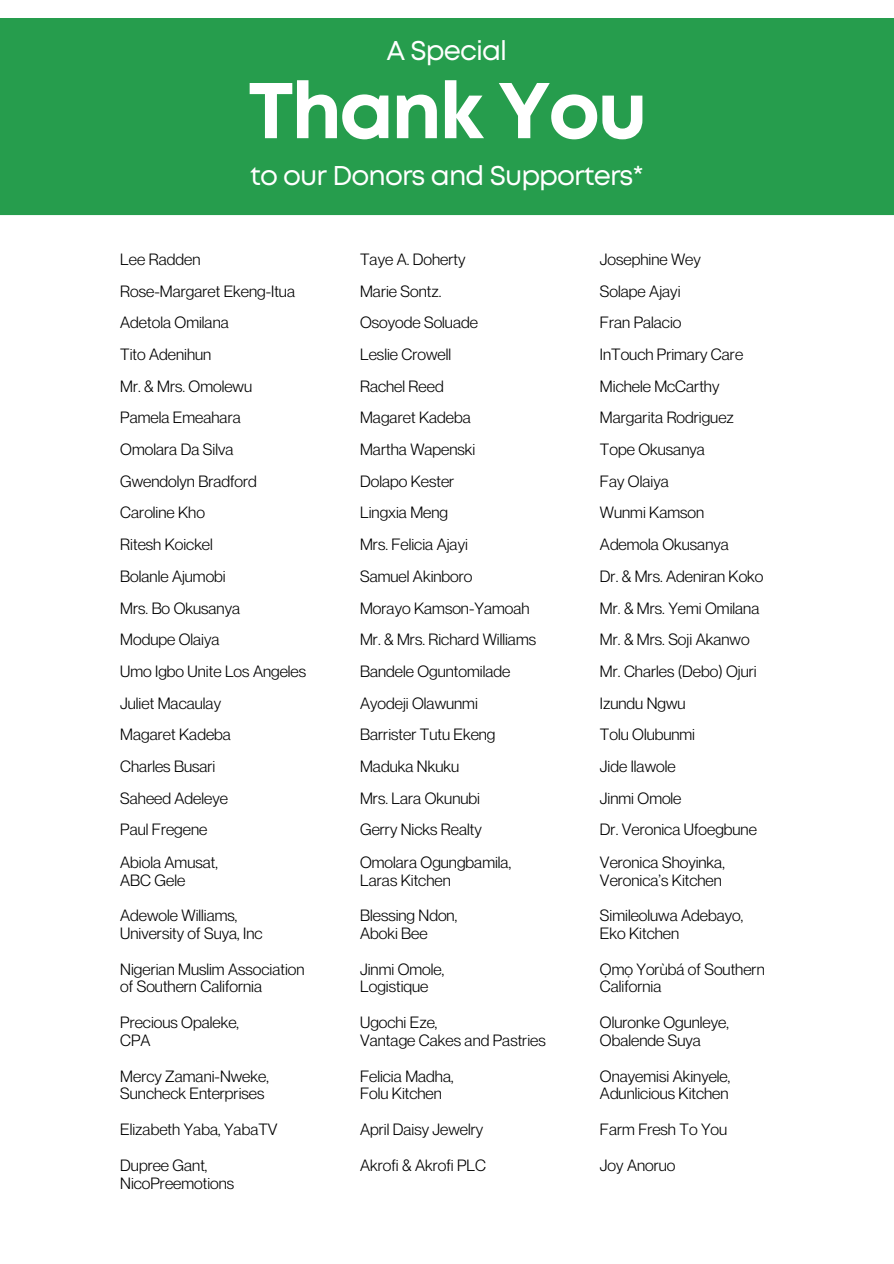
<style>
.page{position:relative;width:894px;height:1264px;background:#fff}
.page>*{position:absolute;margin:0;border:0;box-sizing:border-box;transform-origin:0 0}
.t1{font:700 78.75px "Mont";letter-spacing:-.03em;color:#fff}
.t2{font:27.15px "Mont";letter-spacing:-.03em;color:#fff}
.t3{font:16.05px/31.7px "Neue Montreal";color:#000}
</style>
<div class="page">
<div style="left:0;top:18px;width:893px;height:197px;background:#269d4d"></div>
<h2 class="t2" style="left:386px;top:40px;width:122px">A Special</h2>
<h1 class="t1" style="left:248px;top:81px;width:401px">Thank You</h1>
<h2 class="t2" style="left:250px;top:165px;width:394px">to our Donors and Supporters*</h2>
<p class="t3" style="left:120px;top:243px;width:187px">Lee Radden<br>Rose-Margaret Ekeng-Itua<br>Adetola Omilana<br>Tito Adenihun<br>Mr. &amp; Mrs. Omolewu<br>Pamela Emeahara<br>Omolara Da Silva<br>Gwendolyn Bradford<br>Caroline Kho<br>Ritesh Koickel<br>Bolanle Ajumobi<br>Mrs. Bo Okusanya<br>Modupe Olaiya<br>Umo Igbo Unite Los Angeles<br>Juliet Macaulay<br>Magaret Kadeba<br>Charles Busari<br>Saheed Adeleye<br>Paul Fregene<br>Abiola Amusat,</p>
<p class="t3" style="left:120px;top:863px;width:66px">ABC Gele</p>
<p class="t3" style="left:120px;top:906px;width:144px;line-height:17.9px">Adewole Williams,<br>University of Suya, Inc</p>
<p class="t3" style="left:120px;top:959px;width:186px;line-height:17.9px">Nigerian Muslim Association of Southern California</p>
<p class="t3" style="left:120px;top:1013px;width:120px;line-height:17.9px">Precious Opaleke,<br>CPA</p>
<p class="t3" style="left:120px;top:1066px;width:150px;line-height:17.9px">Mercy Zamani-Nweke,<br>Suncheck Enterprises</p>
<p class="t3" style="left:120px;top:1113px;width:159px">Elizabeth Yaba, YabaTV</p>
<p class="t3" style="left:120px;top:1155px;width:115px;line-height:17.9px">Dupree Gant,<br>NicoPreemotions</p>
<p class="t3" style="left:360px;top:243px;width:177px">Taye A. Doherty<br>Marie Sontz.<br>Osoyode Soluade<br>Leslie Crowell<br>Rachel Reed<br>Magaret Kadeba<br>Martha Wapenski<br>Dolapo Kester<br>Lingxia Meng<br>Mrs. Felicia Ajayi<br>Samuel Akinboro<br>Morayo Kamson-Yamoah<br>Mr. &amp; Mrs. Richard Williams<br>Bandele Oguntomilade<br>Ayodeji Olawunmi<br>Barrister Tutu Ekeng<br>Maduka Nkuku<br>Mrs. Lara Okunubi<br>Gerry Nicks Realty<br>Omolara Ogungbamila,</p>
<p class="t3" style="left:360px;top:863px;width:92px">Laras Kitchen</p>
<p class="t3" style="left:360px;top:906px;width:98px;line-height:17.9px">Blessing Ndon,<br>Aboki Bee</p>
<p class="t3" style="left:360px;top:959px;width:85px;line-height:17.9px">Jinmi Omole,<br>Logistique</p>
<p class="t3" style="left:360px;top:1013px;width:187px;line-height:17.9px">Ugochi Eze,<br>Vantage Cakes and Pastries</p>
<p class="t3" style="left:360px;top:1066px;width:95px;line-height:17.9px">Felicia Madha,<br>Folu Kitchen</p>
<p class="t3" style="left:360px;top:1113px;width:125px">April Daisy Jewelry</p>
<p class="t3" style="left:360px;top:1148px;width:127px">Akrofi &amp; Akrofi PLC</p>
<p class="t3" style="left:599px;top:243px;width:165px">Josephine Wey<br>Solape Ajayi<br>Fran Palacio<br>InTouch Primary Care<br>Michele McCarthy<br>Margarita Rodriguez<br>Tope Okusanya<br>Fay Olaiya<br>Wunmi Kamson<br>Ademola Okusanya<br>Dr. &amp; Mrs. Adeniran Koko<br>Mr. &amp; Mrs. Yemi Omilana<br>Mr. &amp; Mrs. Soji Akanwo<br>Mr. Charles (Debo) Ojuri<br>Izundu Ngwu<br>Tolu Olubunmi<br>Jide Ilawole<br>Jinmi Omole<br>Dr. Veronica Ufoegbune<br>Veronica Shoyinka,</p>
<p class="t3" style="left:599px;top:863px;width:123px">Veronica’s Kitchen</p>
<p class="t3" style="left:599px;top:906px;width:145px;line-height:17.9px">Simileoluwa Adebayo,<br>Eko Kitchen</p>
<p class="t3" style="left:599px;top:959px;width:166px;line-height:17.9px">Ọmọ Yorùbá of Southern<br>California</p>
<p class="t3" style="left:599px;top:1013px;width:130px;line-height:17.9px">Oluronke Ogunleye,<br>Obalende Suya</p>
<p class="t3" style="left:599px;top:1066px;width:132px;line-height:17.9px">Onayemisi Akinyele,<br>Adunlicious Kitchen</p>
<p class="t3" style="left:599px;top:1113px;width:129px">Farm Fresh To You</p>
<p class="t3" style="left:599px;top:1148px;width:77px">Joy Anoruo</p>
</div>
